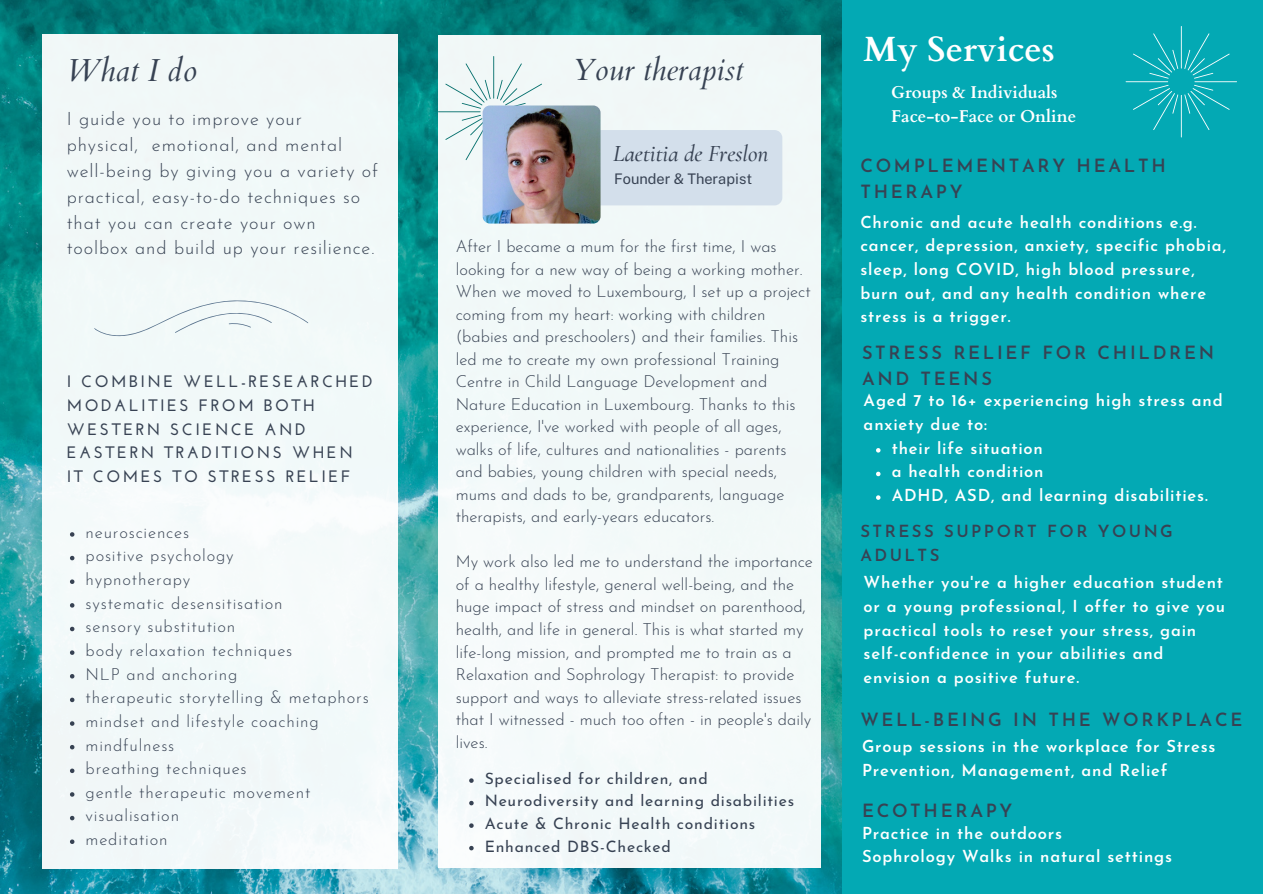
<style>
.page{position:relative;width:1263px;height:894px;background:#fff}
.page>*{position:absolute;margin:0;border:0;box-sizing:border-box;transform-origin:0 0}
.t1{font:700 35.1px "Cardo";color:#fff}
.t2{font:italic 31.8px "Cardo";color:#374253}
.t3{font:italic 30.6px "Cardo";color:#374253}
.t4{font:italic 500 23.4px "Cormorant Garamond";color:#374253}
.t5{font:300 18.15px/25.8px "Josefin Sans";letter-spacing:.05em;color:#374253}
.t6{font:600 18.15px/25.8px "Josefin Sans";letter-spacing:.15em;color:#374253}
.t7{font:700 17.1px/23.1px "Cardo";color:#fff}
.t8{font:600 16.65px/23.5px "Josefin Sans";letter-spacing:.15em;color:#374253}
.t9{font:300 16.5px/22.5px "Josefin Sans";color:#374253}
.t10{font:600 16.5px/23.5px "Josefin Sans";letter-spacing:.05em;color:#fff}
.t11{font:300 16.5px/23.5px "Josefin Sans";letter-spacing:.05em;color:#374253}
.t12{font:700 16.5px/23.7px "Josefin Sans";letter-spacing:.15em;color:#374253}
.t13{font:15.75px/22.5px "Josefin Sans";letter-spacing:.05em;color:#374253}
.t14{font:14.55px "Public Sans";color:#374253}
</style>
<div class="page">
<div style="left:0;top:0;width:1263px;height:893px;background:#03a9b4"></div>
<img style="left:0;top:0;width:841px;height:893px">
<div style="left:438px;top:35px;width:382px;height:833px;background:#f1f9f9"></div>
<div style="left:42px;top:34px;width:355px;height:834px;background:#f1f9f9"></div>
<div style="left:515px;top:130px;width:267px;height:75px;background:#d3dfeb;border-radius:8px"></div>
<svg style="left:438px;top:56px;width:104px;height:111px"></svg>
<img style="left:483px;top:105px;width:118px;height:118px;border-radius:7px">
<svg style="left:94px;top:300px;width:214px;height:37px"></svg>
<svg style="left:1126px;top:26px;width:111px;height:111px"></svg>
<svg style="left:876px;top:448px;width:4px;height:4px"></svg>
<svg style="left:876px;top:471px;width:4px;height:5px"></svg>
<svg style="left:876px;top:495px;width:4px;height:4px"></svg>
<svg style="left:70px;top:532px;width:4px;height:4px"></svg>
<svg style="left:70px;top:555px;width:4px;height:5px"></svg>
<svg style="left:70px;top:579px;width:4px;height:4px"></svg>
<svg style="left:70px;top:603px;width:4px;height:4px"></svg>
<svg style="left:70px;top:626px;width:4px;height:5px"></svg>
<svg style="left:70px;top:650px;width:4px;height:4px"></svg>
<svg style="left:70px;top:674px;width:4px;height:4px"></svg>
<svg style="left:70px;top:697px;width:4px;height:5px"></svg>
<svg style="left:70px;top:721px;width:4px;height:4px"></svg>
<svg style="left:70px;top:745px;width:4px;height:4px"></svg>
<svg style="left:70px;top:768px;width:4px;height:4px"></svg>
<svg style="left:70px;top:792px;width:4px;height:4px"></svg>
<svg style="left:70px;top:815px;width:4px;height:5px"></svg>
<svg style="left:70px;top:839px;width:4px;height:4px"></svg>
<svg style="left:469px;top:778px;width:5px;height:4px"></svg>
<svg style="left:469px;top:800px;width:5px;height:5px"></svg>
<svg style="left:469px;top:823px;width:5px;height:4px"></svg>
<svg style="left:469px;top:845px;width:5px;height:5px"></svg>
<h1 class="t1" style="left:864px;top:26px;width:193px">My Services</h1>
<h3 class="t3" style="left:572px;top:50px;width:173px">Your therapist</h3>
<h2 class="t2" style="left:67px;top:50px;width:132px">What I do</h2>
<p class="t7" style="left:891px;top:81px;width:187px">Groups &amp; Individuals<br>Face-to-Face or Online</p>
<p class="t5" style="left:67px;top:108px;width:313px">I guide you to improve your<br>physical, emotional, and mental well-being by giving you a variety of practical, easy-to-do techniques so that you can create your own toolbox and build up your resilience.</p>
<h3 class="t4" style="left:613px;top:140px;width:157px">Laetitia de Freslon</h3>
<p class="t14" style="left:614px;top:170px;width:140px">Founder &amp; Therapist</p>
<p class="t6" style="left:860px;top:155px;width:307px">COMPLEMENTARY HEALTH<br>THERAPY</p>
<p class="t10" style="left:860px;top:212px;width:367px">Chronic and acute health conditions e.g. cancer, depression, anxiety, specific phobia, sleep, long COVID, high blood pressure, burn out, and any health condition where stress is a trigger.</p>
<p class="t9" style="left:456px;top:237px;width:357px">After I became a mum for the first time, I was looking for a new way of being a working mother.<br>When we moved to Luxembourg, I set up a project coming from my heart: working with children (babies and preschoolers) and their families. This led me to create my own professional Training Centre in Child Language Development and Nature Education in Luxembourg. Thanks to this experience, I've worked with people of all ages, walks of life, cultures and nationalities - parents and babies, young children with special needs, mums and dads to be, grandparents, language therapists, and early-years educators.</p>
<p class="t9" style="left:456px;top:552px;width:359px">My work also led me to understand the importance of a healthy lifestyle, general well-being, and the huge impact of stress and mindset on parenthood, health, and life in general. This is what started my life-long mission, and prompted me to train as a Relaxation and Sophrology Therapist: to provide support and ways to alleviate stress-related issues that I witnessed - much too often - in people's daily lives.</p>
<p class="t6" style="left:862px;top:341px;width:354px">STRESS RELIEF FOR CHILDREN<br>AND TEENS</p>
<p class="t12" style="left:67px;top:371px;width:308px">I COMBINE WELL-RESEARCHED<br>MODALITIES FROM BOTH<br>WESTERN SCIENCE AND<br>EASTERN TRADITIONS WHEN<br>IT COMES TO STRESS RELIEF</p>
<p class="t10" style="left:864px;top:390px;width:361px">Aged 7 to 16+ experiencing high stress and anxiety due to:</p>
<p class="t10" style="left:892px;top:437px;width:318px">their life situation<br>a health condition<br>ADHD, ASD, and learning disabilities.</p>
<p class="t11" style="left:86px;top:521px;width:285px">neurosciences<br>positive psychology<br>hypnotherapy<br>systematic desensitisation<br>sensory substitution<br>body relaxation techniques<br>NLP and anchoring<br>therapeutic storytelling &amp; metaphors mindset and lifestyle coaching mindfulness<br>breathing techniques<br>gentle therapeutic movement visualisation<br>meditation</p>
<p class="t8" style="left:860px;top:521px;width:314px">STRESS SUPPORT FOR YOUNG<br>ADULTS</p>
<p class="t10" style="left:864px;top:572px;width:363px">Whether you're a higher education student or a young professional, I offer to give you practical tools to reset your stress, gain self-confidence in your abilities and envision a positive future.</p>
<p class="t6" style="left:860px;top:708px;width:383px">WELL-BEING IN THE WORKPLACE</p>
<p class="t10" style="left:862px;top:736px;width:355px">Group sessions in the workplace for Stress<br>Prevention, Management, and Relief</p>
<p class="t13" style="left:485px;top:768px;width:311px">Specialised for children, and<br>Neurodiversity and learning disabilities<br>Acute &amp; Chronic Health conditions<br>Enhanced DBS-Checked</p>
<p class="t6" style="left:862px;top:799px;width:152px">ECOTHERAPY</p>
<p class="t10" style="left:862px;top:822px;width:312px">Practice in the outdoors<br>Sophrology Walks in natural settings</p>
</div>
